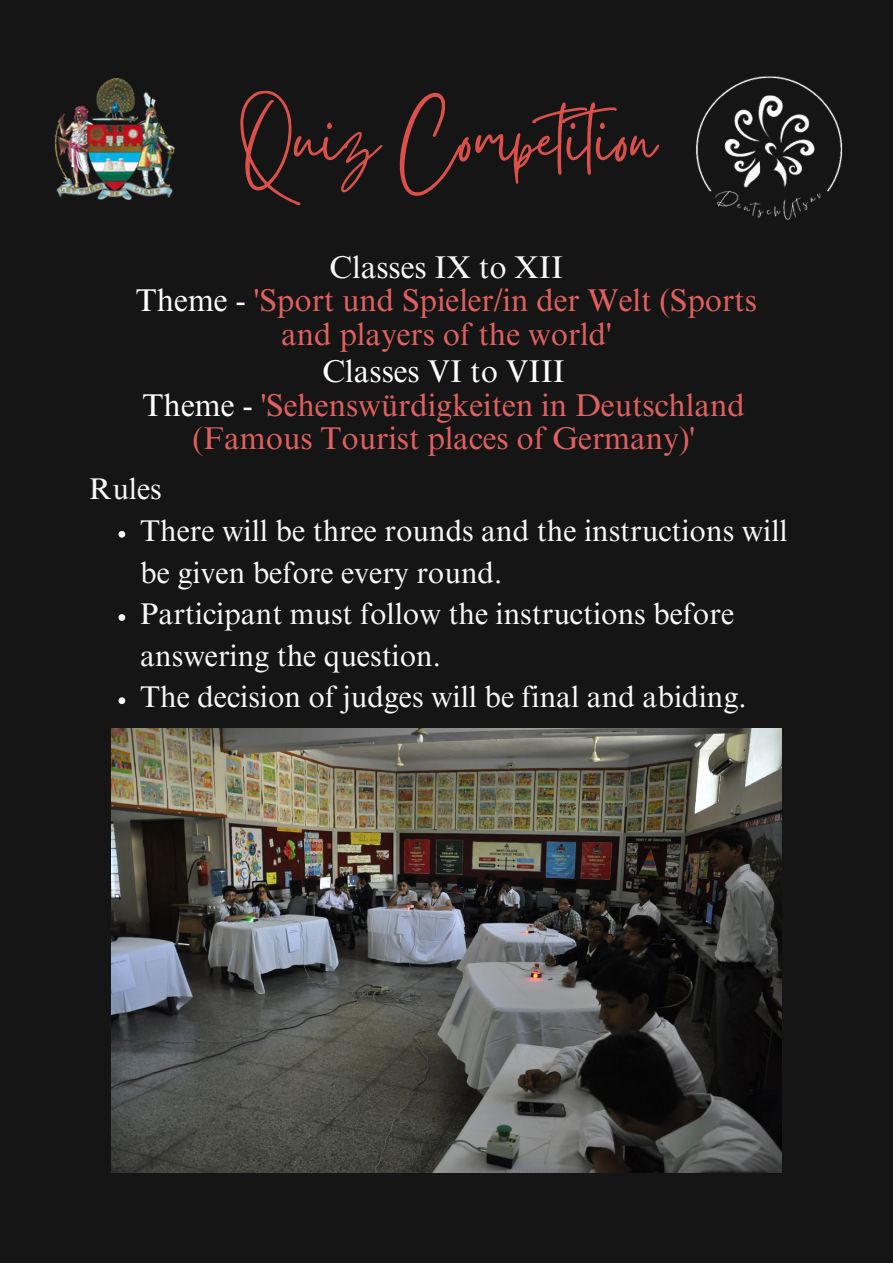
<style>
.page{position:relative;width:893px;height:1264px;background:#fff}
.page>*{position:absolute;margin:0;border:0;box-sizing:border-box;transform-origin:0 0}
.t1{font:85.35px "Gistesy";color:#db504a}
.t2{font:31.5px/33.8px "Times NRMT Pro";color:#e1605f;text-align:center}
.t3{font:31.5px "Times NRMT Pro";color:#fff}
.t4{font:31.5px "Times NRMT Pro";color:#f8f8f8}
.t5{font:30px/41.5px "Times NRMT Pro";color:#f8f8f8}
.s1{color:#fff}
</style>
<div class="page">
<div style="left:0;top:0;width:892px;height:1262px;background:#151515"></div>
<img style="left:55px;top:78px;width:120px;height:122px">
<img style="left:696px;top:76px;width:147px;height:144px">
<img style="left:112px;top:728px;width:669px;height:444px">
<svg style="left:118px;top:531px;width:7px;height:6px"></svg>
<svg style="left:118px;top:614px;width:7px;height:7px"></svg>
<svg style="left:118px;top:697px;width:7px;height:7px"></svg>
<p class="t1" style="left:237px;top:80px;width:420px">Quiz Competition</p>
<p class="t4" style="left:329px;top:255px;width:235px">Classes IX to XII</p>
<p class="t2" style="left:136px;top:287px;width:622px"><span class="s1">Theme -</span> 'Sport und Spieler/in der Welt (Sports and players of the world'</p>
<p class="t3" style="left:322px;top:359px;width:244px">Classes VI to VIII</p>
<p class="t2" style="left:143px;top:392px;width:603px"><span class="s1">Theme -</span> 'Sehenswürdigkeiten in Deutschland (Famous Tourist places of Germany)'</p>
<p class="t5" style="left:89px;top:472px;width:74px">Rules</p>
<p class="t5" style="left:140px;top:513px;width:649px">There will be three rounds and the instructions will be given before every round.</p>
<p class="t5" style="left:140px;top:597px;width:595px">Participant must follow the instructions before answering the question.</p>
<p class="t5" style="left:140px;top:680px;width:607px">The decision of judges will be final and abiding.</p>
</div>
